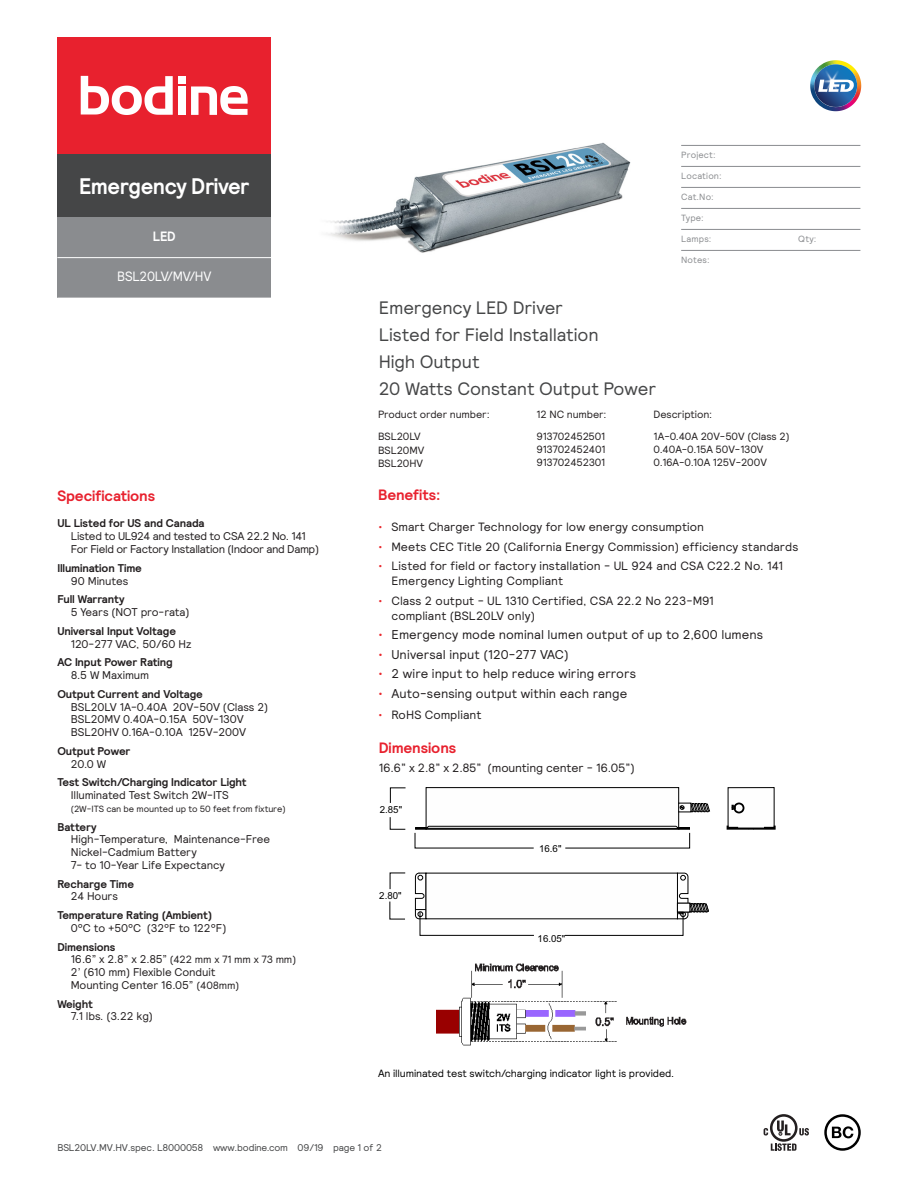
<style>
.page{position:relative;width:918px;height:1188px;background:#fff}
.page>*{position:absolute;margin:0;border:0;box-sizing:border-box;transform-origin:0 0}
.t1{font:700 22.5px "Relative";letter-spacing:-.02em;color:#fff;scale:.95 1}
.Product_Highlights{font:18px "Relative";letter-spacing:-.01em;color:#454647}
.Specifications{font:700 15px "Relative";letter-spacing:-.005em;color:#e8212e}
.t2{font:13.5px "Relative";letter-spacing:-.02em;color:#fff;scale:.95 1}
.t3{font:700 13.5px "Relative";color:#fff;scale:.95 1}
.t4{font:12.75px "Relative";letter-spacing:.005em;color:#231f20}
.Dimensions{font:12px/15px "Relative";letter-spacing:.005em;color:#231f20}
.Specifications-2{font:11.25px/12.8px "Relative";letter-spacing:-.015em;color:#231f20}
.Specifications-3{font:700 11.25px/12.8px "Relative";letter-spacing:-.01em;color:#231f20}
.Product_Highlights-2{font:10.5px/12.6px "Relative";letter-spacing:-.01em;color:#231f20;text-align:justify}
.Notes{font:10.5px "Relative";letter-spacing:-.01em;color:#000}
.Specifications-4{font:10.5px "Relative";letter-spacing:-.01em;color:#231f20}
.t5{font:9.75px "Relative";letter-spacing:-.015em;color:#454647}
.t6{font:9.75px "Arial";color:#000}
.t7{font:9px "Relative";letter-spacing:.02em;color:#8a8c8f}
.Specifications-5{font:9px "Relative";letter-spacing:-.01em;color:#231f20}
.s1{color:#e9282d}
.s2{font-weight:700}
.s3{font-weight:400}
.s4{font-size:11.25px}
.s5{font-size:10.5px}
</style>
<div class="page">
<div style="left:426px;top:787px;width:253px;height:41px;border:1px solid #000"></div>
<div style="left:728px;top:787px;width:46px;height:41px;background:#fefefe;border:1px solid #000"></div>
<svg style="left:390px;top:788px;width:16px;height:15px"></svg>
<svg style="left:390px;top:873px;width:16px;height:16px"></svg>
<svg style="left:390px;top:817px;width:16px;height:13px"></svg>
<svg style="left:390px;top:901px;width:15px;height:18px"></svg>
<svg style="left:415px;top:826px;width:275px;height:22px"></svg>
<svg style="left:727px;top:826px;width:48px;height:4px"></svg>
<svg style="left:732px;top:803px;width:12px;height:10px"></svg>
<div style="left:678px;top:803px;width:13px;height:9px;border:1px solid #000"></div>
<svg style="left:680px;top:802px;width:30px;height:11px"></svg>
<svg style="left:415px;top:873px;width:119px;height:63px"></svg>
<svg style="left:565px;top:873px;width:144px;height:63px"></svg>
<img style="left:436px;top:964px;width:250px;height:81px">
<div style="left:824px;top:1114px;width:37px;height:37px;border:2px solid #000;border-radius:50%"></div>
<svg style="left:832px;top:1126px;width:21px;height:12px"></svg>
<svg style="left:771px;top:1143px;width:25px;height:8px"></svg>
<svg style="left:799px;top:1128px;width:10px;height:8px"></svg>
<svg style="left:770px;top:1114px;width:28px;height:28px"></svg>
<svg style="left:773px;top:1117px;width:22px;height:22px"></svg>
<svg style="left:777px;top:1121px;width:14px;height:14px"></svg>
<svg style="left:764px;top:1128px;width:4px;height:8px"></svg>
<svg style="left:808px;top:58px;width:55px;height:55px"></svg>
<svg style="left:810px;top:60px;width:50px;height:51px"></svg>
<hr style="left:681px;top:145px;width:179px;height:1px;background:#8a8c8f">
<hr style="left:681px;top:166px;width:179px;height:1px;background:#8a8c8f">
<hr style="left:681px;top:187px;width:179px;height:1px;background:#8a8c8f">
<hr style="left:681px;top:208px;width:179px;height:1px;background:#8a8c8f">
<hr style="left:681px;top:229px;width:179px;height:1px;background:#8a8c8f">
<hr style="left:681px;top:250px;width:179px;height:1px;background:#8a8c8f">
<div style="left:57px;top:154px;width:214px;height:63px;background:#454647"></div>
<div style="left:57px;top:217px;width:214px;height:81px;background:#8a8c8f"></div>
<hr style="left:57px;top:257px;width:214px;height:1px;background:#fff">
<div style="left:57px;top:37px;width:214px;height:117px;background:#e8212e"></div>
<div style="left:178px;top:76px;width:8px;height:7px;background:#fff"></div>
<div style="left:178px;top:87px;width:8px;height:28px;background:#fff"></div>
<svg style="left:191px;top:86px;width:57px;height:29px"></svg>
<svg style="left:81px;top:76px;width:92px;height:39px"></svg>
<img style="left:328px;top:142px;width:303px;height:111px">
<p class="t1" style="left:79px;top:172px;width:181px">Emergency Driver</p>
<p class="t3" style="left:153px;top:227px;width:25px">LED</p>
<p class="t2" style="left:117px;top:268px;width:101px">BSL20LV/MV/HV</p>
<p class="Product_Highlights" style="left:379px;top:296px;width:186px">Emergency LED Driver</p>
<p class="Product_Highlights" style="left:379px;top:323px;width:221px">Listed for Field Installation</p>
<p class="Product_Highlights" style="left:379px;top:350px;width:102px">High Output</p>
<p class="Product_Highlights" style="left:379px;top:377px;width:279px">20 Watts Constant Output Power</p>
<p class="t7" style="left:681px;top:149px;width:36px">Project:</p>
<p class="t7" style="left:681px;top:170px;width:42px">Location:</p>
<p class="t7" style="left:681px;top:191px;width:34px">Cat.No:</p>
<p class="t7" style="left:681px;top:212px;width:24px">Type:</p>
<p class="t7" style="left:681px;top:233px;width:32px">Lamps:</p>
<p class="t7" style="left:798px;top:233px;width:20px">Qty:</p>
<p class="t7" style="left:681px;top:254px;width:30px">Notes:</p>
<p class="Product_Highlights-2" style="left:378px;top:407px;width:113px">Product order number:</p>
<p class="Product_Highlights-2" style="left:537px;top:407px;width:72px">12 NC number:</p>
<p class="Product_Highlights-2" style="left:654px;top:407px;width:60px">Description:</p>
<p class="Product_Highlights-2" style="left:378px;top:430px;width:44px">BSL20LV</p>
<p class="Product_Highlights-2" style="left:378px;top:444px;width:48px">BSL20MV</p>
<p class="Product_Highlights-2" style="left:378px;top:457px;width:47px">BSL20HV</p>
<p class="Product_Highlights-2" style="left:537px;top:430px;width:71px">913702452501<br>913702452401<br>913702452301</p>
<p class="Product_Highlights-2" style="left:654px;top:430px;width:138px;text-align:left">1A-0.40A 20V-50V (Class 2)<br>0.40A-0.15A 50V-130V<br>0.16A-0.10A 125V-200V</p>
<p class="Specifications" style="left:57px;top:486px;width:99px">Specifications</p>
<p class="Specifications" style="left:378px;top:484px;width:64px">Benefits<span class="s1">:</span></p>
<p class="Dimensions" style="left:378px;top:519px;width:328px"><span class="s1">•</span> Smart Charger Technology for low energy consumption</p>
<p class="Dimensions" style="left:378px;top:538px;width:422px"><span class="s1">•</span> Meets CEC Title 20 (California Energy Commission) efficiency standards</p>
<p class="Dimensions" style="left:392px;top:558px;width:393px;text-indent:-14px"><span class="s1">•</span> Listed for field or factory installation - UL 924 and CSA C22.2 No. 141<br>Emergency Lighting Compliant</p>
<p class="Dimensions" style="left:392px;top:592px;width:324px;text-indent:-14px"><span class="s1">•</span> Class 2 output - UL 1310 Certified, CSA 22.2 No 223-M91 compliant (BSL20LV only)</p>
<p class="t4" style="left:378px;top:626px;width:387px"><span class="s1">•</span> Emergency mode nominal lumen output of up to 2,600 lumens</p>
<p class="t4" style="left:378px;top:646px;width:192px"><span class="s1">•</span> Universal input (120-277 VAC)</p>
<p class="t4" style="left:378px;top:665px;width:260px"><span class="s1">•</span> 2 wire input to help reduce wiring errors</p>
<p class="t4" style="left:378px;top:685px;width:251px"><span class="s1">•</span> Auto-sensing output within each range</p>
<p class="Dimensions" style="left:378px;top:706px;width:105px"><span class="s1">•</span> RoHS Compliant</p>
<p class="Specifications-2" style="left:71px;top:516px;width:250px;text-indent:-14px"><span class="s2">UL Listed for US and Canada<br></span>Listed to UL924 and tested to CSA 22.2 No. 141<br>For Field or Factory Installation (Indoor and Damp)</p>
<p class="Specifications-3" style="left:57px;top:561px;width:86px;text-align:center">Illumination Time<br><span class="s3">90 Minutes</span></p>
<p class="Specifications-2" style="left:71px;top:593px;width:120px;text-indent:-14px"><span class="s2">Full Warranty<br></span>5 Years (NOT pro-rata)</p>
<p class="Specifications-3" style="left:71px;top:624px;width:122px;text-indent:-14px">Universal Input Voltage<br><span class="s3">120-277 VAC, 50/60 Hz</span></p>
<p class="Specifications-3" style="left:71px;top:656px;width:103px;text-indent:-14px">AC Input Power Rating<br><span class="s3">8.5 W Maximum</span></p>
<p class="Specifications-2" style="left:71px;top:687px;width:199px;text-indent:-14px"><span class="s2">Output Current and Voltage<br></span>BSL20LV 1A-0.40A 20V-50V (Class 2)<br>BSL20MV 0.40A-0.15A 50V-130V<br>BSL20HV 0.16A-0.10A 125V-200V</p>
<p class="Specifications-3" style="left:71px;top:744px;width:61px;text-indent:-14px">Output Power<br><span class="s3">20.0 W</span></p>
<p class="Specifications-3" style="left:57px;top:776px;width:191px;text-align:center">Test Switch/Charging Indicator Light<br><span class="s3">Illuminated Test Switch 2W-ITS</span></p>
<p class="Specifications-5" style="left:71px;top:803px;width:216px">(2W-ITS can be mounted up to 50 feet from fixture)</p>
<p class="Specifications-2" style="left:71px;top:820px;width:201px;text-indent:-14px"><span class="s2">Battery<br></span>High-Temperature, Maintenance-Free<br>Nickel-Cadmium Battery<br>7- to 10-Year Life Expectancy</p>
<p class="Specifications-3" style="left:57px;top:877px;width:78px;text-align:center">Recharge Time<br><span class="s3">24 Hours</span></p>
<p class="Specifications-3" style="left:71px;top:909px;width:157px;text-indent:-14px">Temperature Rating (Ambient)<br><span class="s3">0°C to +50°C (32°F to 122°F)</span></p>
<p class="Specifications-3" style="left:57px;top:940px;width:60px">Dimensions</p>
<p class="Specifications-4" style="left:71px;top:953px;width:227px"><span class="s4">16.6” x 2.8” x 2.85”</span> (422 mm x 71 mm x 73 mm)</p>
<p class="Specifications-2" style="left:71px;top:965px;width:170px">2’ (610 mm) Flexible Conduit<br>Mounting Center 16.05” <span class="s5">(408mm)</span></p>
<p class="Specifications-2" style="left:71px;top:997px;width:84px;text-indent:-14px"><span class="s2">Weight<br></span>7.1 lbs. (3.22 kg)</p>
<p class="Specifications" style="left:379px;top:738px;width:79px">Dimensions</p>
<p class="Dimensions" style="left:379px;top:760px;width:257px">16.6” x 2.8” x 2.85” (mounting center - 16.05”)</p>
<p class="t6" style="left:380px;top:803px;width:24px">2.85"</p>
<p class="t6" style="left:539px;top:842px;width:24px">16.6"</p>
<p class="t6" style="left:379px;top:889px;width:24px">2.80"</p>
<p class="t6" style="left:538px;top:932px;width:29px">16.05"</p>
<p class="Notes" style="left:378px;top:1067px;width:298px">An illuminated test switch/charging indicator light is provided.</p>
<p class="t5" style="left:57px;top:1141px;width:326px">BSL20LV.MV.HV.spec. L8000058 www.bodine.com 09/19 page 1 of 2</p>
</div>
